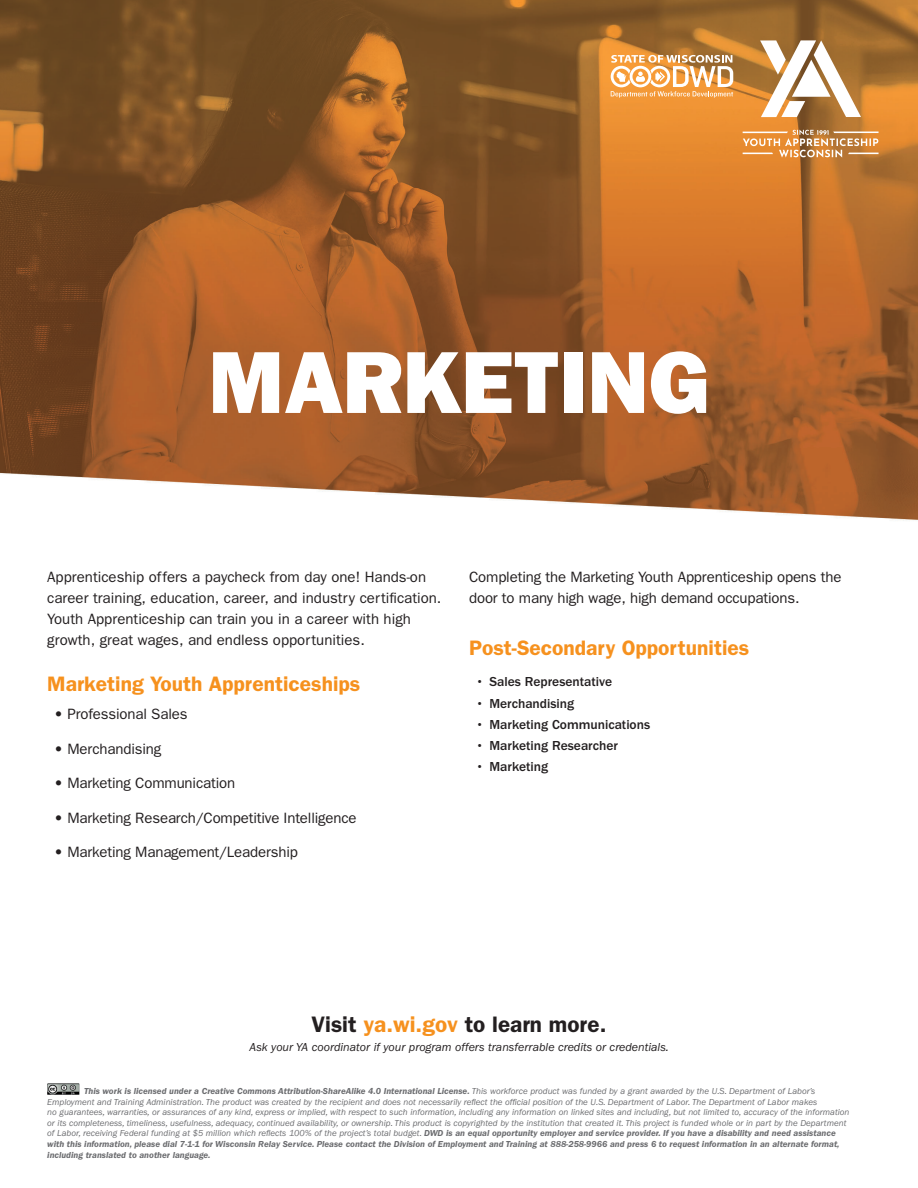
<style>
.page{position:relative;width:918px;height:1188px;background:#fff}
.page>*{position:absolute;margin:0;border:0;box-sizing:border-box;transform-origin:0 0}
.t1{font:800 88.5px "Franklin Gothic";color:#fff}
.t2{font:600 22.5px "Franklin Gothic";color:#231f20}
.t3{font:600 21px "Franklin Gothic";color:#f6911e}
.t4{font:15px/21px "Franklin Gothic";letter-spacing:-.01em;color:#231f20}
.t5{font:500 13.5px "Franklin Gothic";color:#231f20}
.t6{font:italic 12px "Franklin Gothic";color:#231f20}
.t7{font:italic 9px/10.5px "Franklin Gothic";color:#6c6d70}
.s1{color:#f6911e}
.s2{font-weight:600}
</style>
<div class="page">
<img style="left:0;top:0;width:918px;height:521px">
<svg style="left:743px;top:130px;width:136px;height:28px;background:#d99e62"></svg>
<svg style="left:760px;top:40px;width:101px;height:77px"></svg>
<svg style="left:611px;top:55px;width:122px;height:43px"></svg>
<img style="left:47px;top:1083px;width:33px;height:12px">
<h1 class="t1" style="left:208px;top:352px;width:502px">MARKETING</h1>
<h3 class="t4" style="left:47px;top:568px;width:396px">Apprenticeship offers a paycheck from day one! Hands-on career training, education, career, and industry certification.<br>Youth Apprenticeship can train you in a career with high growth, great wages, and endless opportunities.</h3>
<h3 class="t3" style="left:47px;top:677px;width:315px">Marketing Youth Apprenticeships</h3>
<h3 class="t4" style="left:54px;top:705px;width:135px">• Professional Sales</h3>
<h3 class="t4" style="left:54px;top:739px;width:109px">• Merchandising</h3>
<h3 class="t4" style="left:54px;top:774px;width:183px">• Marketing Communication</h3>
<h3 class="t4" style="left:54px;top:808px;width:304px">• Marketing Research/Competitive Intelligence</h3>
<h3 class="t4" style="left:54px;top:843px;width:245px">• Marketing Management/Leadership</h3>
<h3 class="t4" style="left:469px;top:568px;width:374px">Completing the Marketing Youth Apprenticeship opens the door to many high wage, high demand occupations.</h3>
<h3 class="t3" style="left:469px;top:641px;width:282px">Post-Secondary Opportunities</h3>
<h3 class="t5" style="left:476px;top:677px;width:138px">• Sales Representative</h3>
<h3 class="t5" style="left:476px;top:698px;width:100px">• Merchandising</h3>
<h3 class="t5" style="left:476px;top:719px;width:176px">• Marketing Communications</h3>
<h3 class="t5" style="left:476px;top:740px;width:144px">• Marketing Researcher</h3>
<h3 class="t5" style="left:476px;top:761px;width:74px">• Marketing</h3>
<h2 class="t2" style="left:311px;top:1016px;width:296px">Visit <span class="s1">ya.wi.gov</span> to learn more.</h2>
<h3 class="t6" style="left:250px;top:1043px;width:421px">Ask your YA coordinator if your program offers transferrable credits or credentials.</h3>
<p class="t7" style="left:47px;top:1087px;width:804px;text-indent:37px"><span class="s2">This work is licensed under a Creative Commons Attribution-ShareAlike 4.0 International License.</span> This workforce product was funded by a grant awarded by the U.S. Department of Labor’s Employment and Training Administration. The product was created by the recipient and does not necessarily reflect the official position of the U.S. Department of Labor. The Department of Labor makes<br>no guarantees, warranties, or assurances of any kind, express or implied, with respect to such information, including any information on linked sites and including, but not limited to, accuracy of the information or its completeness, timeliness, usefulness, adequacy, continued availability, or ownership. This product is copyrighted by the institution that created it. This project is funded whole or in part by the Department of Labor, receiving Federal funding at $5 million which reflects 100% of the project’s total budget. <span class="s2">DWD is an equal opportunity employer and service provider. If you have a disability and need assistance with this information, please dial 7-1-1 for Wisconsin Relay Service. Please contact the Division of Employment and Training at 888-258-9966 and press 6 to request information in an alternate format, including translated to another language.</span></p>
</div>
